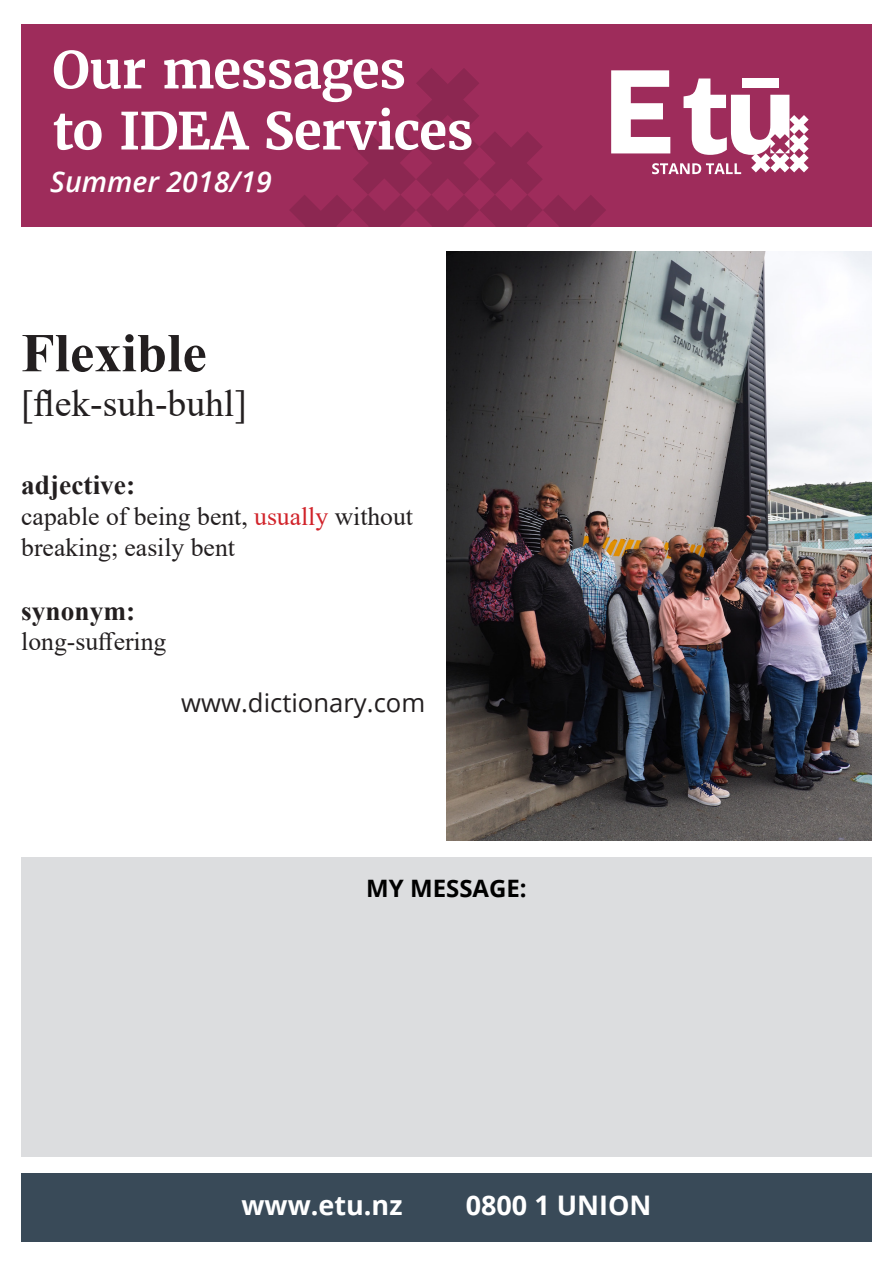
<style>
.page{position:relative;width:893px;height:1263px;background:#fff}
.page>*{position:absolute;margin:0;border:0;box-sizing:border-box;transform-origin:0 0}
.t1{font:700 54.75px "Times New Roman";color:#231f20}
.heading_1{font:700 50.85px/61.1px "Merriweather";letter-spacing:-.015em;color:#fff}
.t2{font:37.65px "Times New Roman";color:#231f20}
.t3{font:italic 600 28.5px "Open Sans";color:#fff}
.t4{font:700 27.3px "Times New Roman";color:#231f20}
.t5{font:700 27px "Open Sans";color:#fff}
.t6{font:25.65px/30.8px "Times New Roman";color:#231f20}
.t7{font:25.65px "Open Sans";color:#231f20}
.t8{font:700 24px "Open Sans";color:#000}
.s1{color:#d1232a}
</style>
<div class="page">
<div style="left:21px;top:24px;width:851px;height:202px;background:#9e2c5b"></div>
<svg style="left:290px;top:68px;width:316px;height:158px"></svg>
<svg style="left:611px;top:70px;width:198px;height:104px"></svg>
<div style="left:21px;top:1173px;width:851px;height:69px;background:#394a58"></div>
<img style="left:446px;top:252px;width:426px;height:588px">
<div style="left:21px;top:857px;width:851px;height:300px;background:#dcdddf"></div>
<p class="heading_1" style="left:52px;top:39px;width:422px">Our messages<br>to IDEA Services</p>
<p class="t3" style="left:50px;top:162px;width:223px">Summer 2018/19</p>
<p class="t1" style="left:21px;top:313px;width:187px">Flexible</p>
<p class="t2" style="left:21px;top:377px;width:227px">[flek-suh-buhl]</p>
<p class="t4" style="left:21px;top:466px;width:115px">adjective:</p>
<p class="t6" style="left:21px;top:500px;width:393px">capable of being bent, <span class="s1">usually</span> without breaking; easily bent</p>
<p class="t4" style="left:21px;top:591px;width:116px">synonym:</p>
<p class="t6" style="left:21px;top:626px;width:147px">long-suffering</p>
<p class="t7" style="left:181px;top:685px;width:245px">www.dictionary.com</p>
<p class="t8" style="left:366px;top:871px;width:162px">MY MESSAGE:</p>
<p class="t5" style="left:241px;top:1186px;width:163px">www.etu.nz</p>
<p class="t5" style="left:466px;top:1186px;width:187px">0800 1 UNION</p>
</div>
